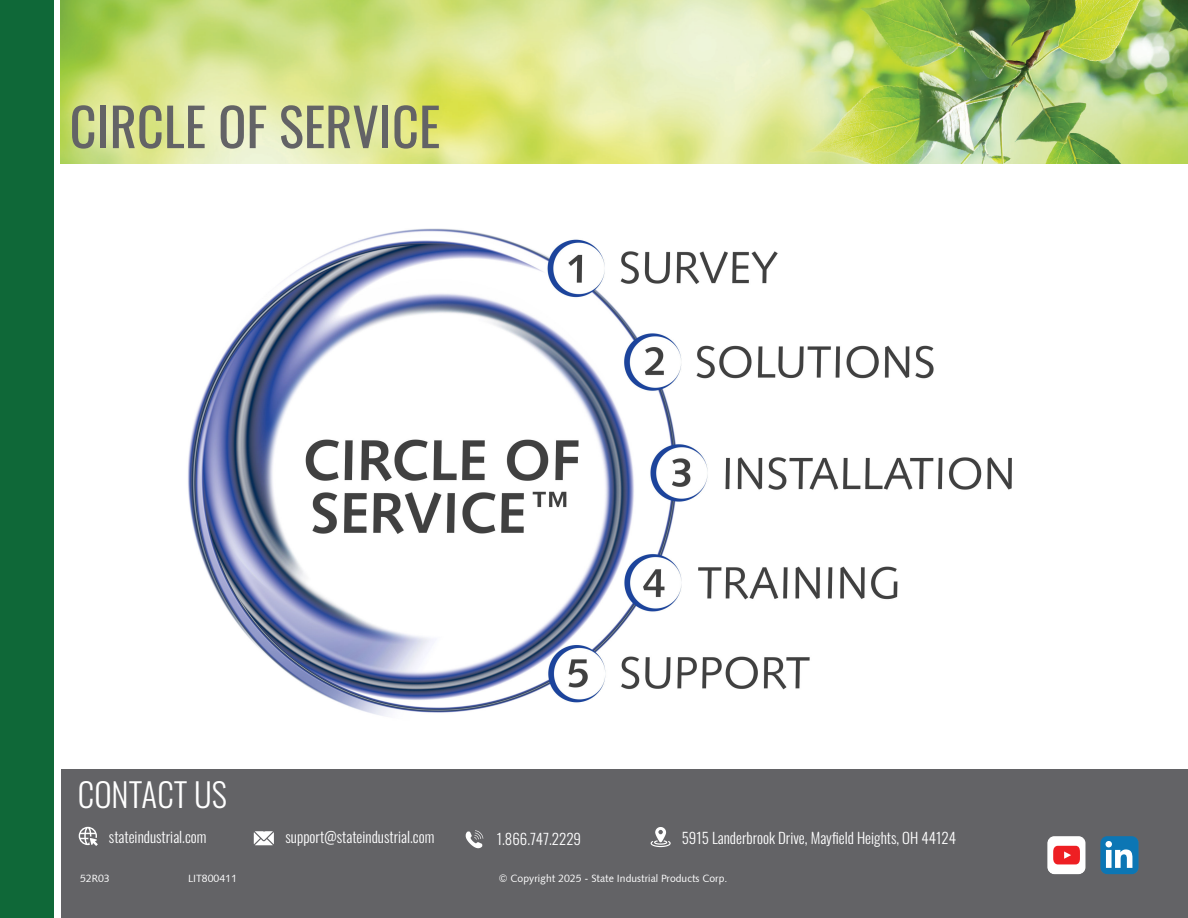
<style>
.page{position:relative;width:1188px;height:918px;background:#fff}
.page>*{position:absolute;margin:0;border:0;box-sizing:border-box;transform-origin:0 0}
.Paragraph_Style_8{font:52.5px "Oswald";color:#636366}
.Paragraph_Style_16{font:300 33px "Oswald";color:#fff}
.Paragraph_Style_15{font:300 15px "Oswald";color:#fff}
.t1{font:10.5px "Humanist 531 BT Roman A";color:#fff}
</style>
<div class="page">
<img style="left:60px;top:0;width:1128px;height:164px">
<img style="left:188px;top:228px;width:824px;height:488px">
<div style="left:0;top:0;width:54px;height:918px;background:#0f6838"></div>
<div style="left:61px;top:769px;width:1127px;height:149px;background:#636366"></div>
<svg style="left:466px;top:830px;width:17px;height:18px"></svg>
<svg style="left:651px;top:827px;width:20px;height:20px"></svg>
<svg style="left:254px;top:831px;width:20px;height:14px"></svg>
<svg style="left:1100px;top:836px;width:39px;height:38px"></svg>
<svg style="left:1047px;top:836px;width:38px;height:38px"></svg>
<svg style="left:79px;top:827px;width:19px;height:19px"></svg>
<p class="Paragraph_Style_8" style="left:70px;top:80px;width:372px">CIRCLE OF SERVICE</p>
<p class="Paragraph_Style_16" style="left:78px;top:766px;width:151px">CONTACT US</p>
<p class="Paragraph_Style_15" style="left:109px;top:823px;width:99px">stateindustrial.com</p>
<p class="Paragraph_Style_15" style="left:285px;top:824px;width:150px">support@stateindustrial.com</p>
<p class="Paragraph_Style_15" style="left:497px;top:825px;width:86px">1.866.747.2229</p>
<p class="Paragraph_Style_15" style="left:682px;top:825px;width:276px">5915 Landerbrook Drive, Mayfield Heights, OH 44124</p>
<p class="t1" style="left:80px;top:872px;width:31px">52R03</p>
<p class="t1" style="left:188px;top:872px;width:50px">LIT800411</p>
<p class="t1" style="left:499px;top:872px;width:230px">© Copyright 2025 - State Industrial Products Corp.</p>
</div>
